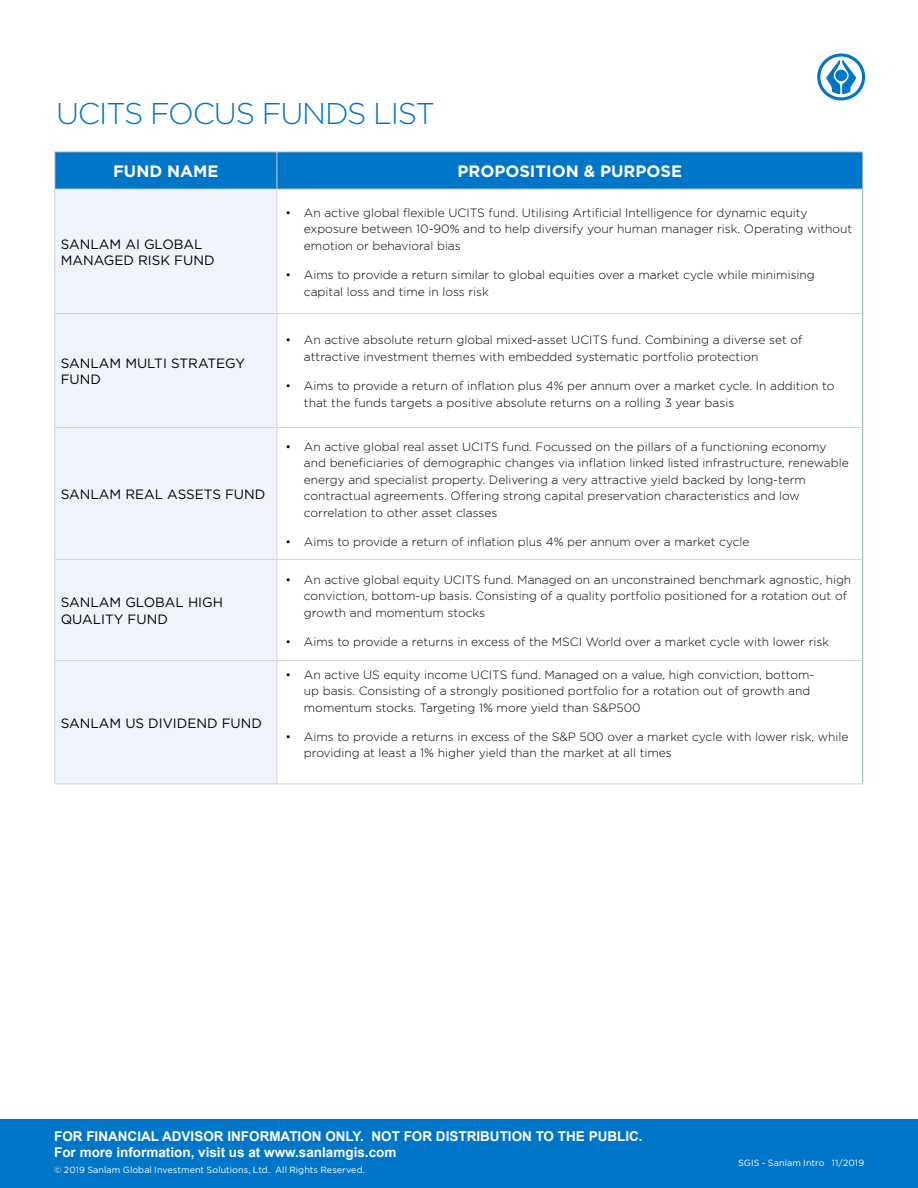
<style>
.page{position:relative;width:918px;height:1188px;background:#fff}
.page>*{position:absolute;margin:0;border:0;box-sizing:border-box;transform-origin:0 0}
.t1{font:300 30px "Gotham";letter-spacing:-.04em;color:#0076c8}
.t2{font:700 16.5px "Gotham";color:#fff}
.t3{font:13.5px/16.2px "Gotham";color:#000}
.t4{font:700 13.5px "Arial";color:#fff}
.t5{font:300 12px/16.5px "Gotham";color:#000}
.t6{font:9px "Gotham";letter-spacing:.005em;color:#fff}
</style>
<div class="page">
<div style="left:0;top:1120px;width:918px;height:68px;background:#0076c8"></div>
<svg style="left:817px;top:53px;width:48px;height:47px"></svg>
<div style="left:56px;top:153px;width:806px;height:36px;background:#0076c8"></div>
<div style="left:56px;top:190px;width:221px;height:594px;background:#eff4fb"></div>
<hr style="left:55px;top:152px;width:222px;height:1px;background:#d2d3d4">
<hr style="left:55px;top:152px;width:1px;height:37px;background:#d2d3d4">
<hr style="left:277px;top:152px;width:586px;height:1px;background:#d2d3d4">
<hr style="left:277px;top:152px;width:1px;height:37px;background:#d2d3d4">
<hr style="left:55px;top:189px;width:222px;height:1px;background:#d2d3d4">
<hr style="left:55px;top:189px;width:1px;height:124px;background:#d2d3d4">
<hr style="left:277px;top:189px;width:585px;height:1px;background:#d2d3d4">
<hr style="left:277px;top:189px;width:1px;height:124px;background:#d2d3d4">
<hr style="left:55px;top:313px;width:222px;height:1px;background:#d2d3d4">
<hr style="left:55px;top:314px;width:1px;height:113px;background:#d2d3d4">
<hr style="left:277px;top:313px;width:585px;height:1px;background:#d2d3d4">
<hr style="left:277px;top:314px;width:1px;height:113px;background:#d2d3d4">
<hr style="left:55px;top:427px;width:222px;height:1px;background:#d2d3d4">
<hr style="left:55px;top:428px;width:1px;height:131px;background:#d2d3d4">
<hr style="left:277px;top:427px;width:585px;height:1px;background:#d2d3d4">
<hr style="left:277px;top:428px;width:1px;height:131px;background:#d2d3d4">
<hr style="left:55px;top:559px;width:222px;height:1px;background:#d2d3d4">
<hr style="left:55px;top:560px;width:1px;height:100px;background:#d2d3d4">
<hr style="left:277px;top:559px;width:585px;height:1px;background:#d2d3d4">
<hr style="left:277px;top:560px;width:1px;height:100px;background:#d2d3d4">
<hr style="left:55px;top:660px;width:222px;height:1px;background:#d2d3d4">
<hr style="left:55px;top:661px;width:1px;height:123px;background:#d2d3d4">
<hr style="left:277px;top:660px;width:585px;height:1px;background:#d2d3d4">
<hr style="left:277px;top:661px;width:1px;height:123px;background:#d2d3d4">
<hr style="left:55px;top:784px;width:222px;height:1px;background:#d2d3d4">
<hr style="left:277px;top:784px;width:586px;height:1px;background:#d2d3d4">
<hr style="left:862px;top:152px;width:1px;height:37px;background:#9eb7b4">
<hr style="left:862px;top:189px;width:1px;height:125px;background:#9eb7b4">
<hr style="left:862px;top:314px;width:1px;height:114px;background:#9eb7b4">
<hr style="left:862px;top:428px;width:1px;height:131px;background:#9eb7b4">
<hr style="left:862px;top:559px;width:1px;height:102px;background:#9eb7b4">
<hr style="left:862px;top:661px;width:1px;height:123px;background:#9eb7b4">
<p class="t1" style="left:56px;top:95px;width:381px">UCITS FOCUS FUNDS LIST</p>
<p class="t2" style="left:113px;top:160px;width:107px">FUND NAME</p>
<p class="t2" style="left:457px;top:160px;width:226px">PROPOSITION &amp; PURPOSE</p>
<p class="t3" style="left:61px;top:235px;width:155px">SANLAM AI GLOBAL<br>MANAGED RISK FUND</p>
<p class="t3" style="left:61px;top:355px;width:186px">SANLAM MULTI STRATEGY<br>FUND</p>
<p class="t3" style="left:61px;top:486px;width:206px">SANLAM REAL ASSETS FUND</p>
<p class="t3" style="left:61px;top:594px;width:164px">SANLAM GLOBAL HIGH<br>QUALITY FUND</p>
<p class="t3" style="left:61px;top:714px;width:203px">SANLAM US DIVIDEND FUND</p>
<p class="t5" style="left:304px;top:204px;width:550px;text-indent:-18px">• An active global flexible UCITS fund. Utilising Artificial Intelligence for dynamic equity exposure between 10-90% and to help diversify your human manager risk. Operating without emotion or behavioral bias</p>
<p class="t5" style="left:304px;top:266px;width:512px;text-indent:-18px">• Aims to provide a return similar to global equities over a market cycle while minimising capital loss and time in loss risk</p>
<p class="t5" style="left:304px;top:331px;width:500px;text-indent:-18px">• An active absolute return global mixed-asset UCITS fund. Combining a diverse set of attractive investment themes with embedded systematic portfolio protection</p>
<p class="t5" style="left:304px;top:377px;width:532px;text-indent:-18px">• Aims to provide a return of inflation plus 4% per annum over a market cycle. In addition to that the funds targets a positive absolute returns on a rolling 3 year basis</p>
<p class="t5" style="left:304px;top:438px;width:546px;text-indent:-18px">• An active global real asset UCITS fund. Focussed on the pillars of a functioning economy and beneficiaries of demographic changes via inflation linked listed infrastructure, renewable energy and specialist property. Delivering a very attractive yield backed by long-term contractual agreements. Offering strong capital preservation characteristics and low correlation to other asset classes</p>
<p class="t5" style="left:285px;top:533px;width:466px">• Aims to provide a return of inflation plus 4% per annum over a market cycle</p>
<p class="t5" style="left:304px;top:571px;width:549px;text-indent:-18px">• An active global equity UCITS fund. Managed on an unconstrained benchmark agnostic, high conviction, bottom-up basis. Consisting of a quality portfolio positioned for a rotation out of growth and momentum stocks</p>
<p class="t5" style="left:285px;top:633px;width:545px">• Aims to provide a returns in excess of the MSCI World over a market cycle with lower risk</p>
<p class="t5" style="left:304px;top:666px;width:512px;text-indent:-18px">• An active US equity income UCITS fund. Managed on a value, high conviction, bottom&shy;up basis. Consisting of a strongly positioned portfolio for a rotation out of growth and momentum stocks. Targeting 1% more yield than S&amp;P500</p>
<p class="t5" style="left:304px;top:728px;width:546px;text-indent:-18px">• Aims to provide a returns in excess of the S&amp;P 500 over a market cycle with lower risk, while providing at least a 1% higher yield than the market at all times</p>
<p class="t4" style="left:54px;top:1127px;width:590px">FOR FINANCIAL ADVISOR INFORMATION ONLY. NOT FOR DISTRIBUTION TO THE PUBLIC.</p>
<p class="t4" style="left:54px;top:1143px;width:344px">For more information, visit us at www.sanlamgis.com</p>
<p class="t6" style="left:54px;top:1164px;width:312px">© 2019 Sanlam Global Investment Solutions, Ltd. All Rights Reserved.</p>
<p class="t6" style="left:738px;top:1157px;width:128px">SGIS - Sanlam Intro 11/2019</p>
</div>
